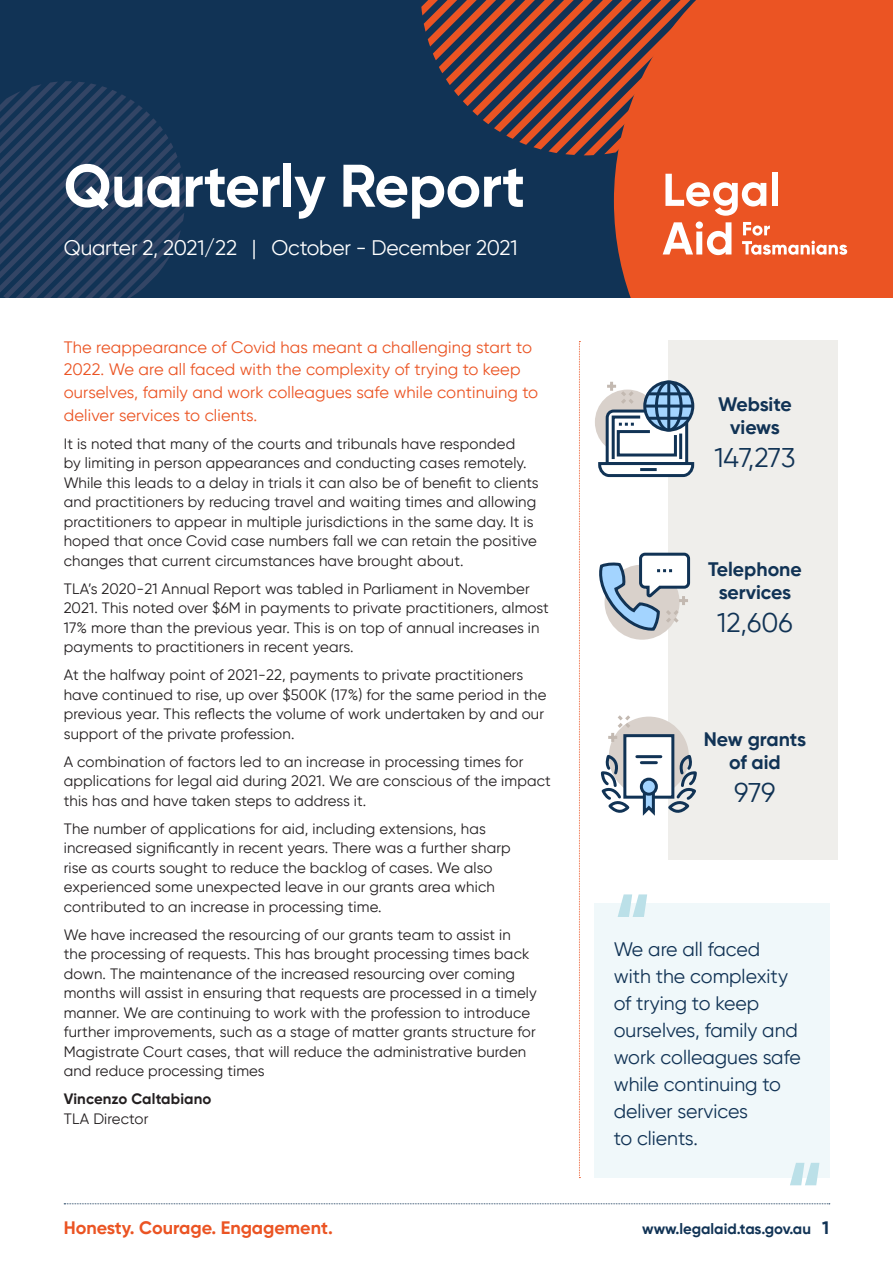
<style>
.page{position:relative;width:893px;height:1263px;background:#fff}
.page>*{position:absolute;margin:0;border:0;box-sizing:border-box;transform-origin:0 0}
.t1{font:700 60px "Gilroy";letter-spacing:-.01em;color:#fff}
.t2{font:27px "Gilroy";color:#135}
.t3{font:21px "Gilroy";letter-spacing:-.01em;color:#fff}
.t4{font:19.5px/27px "Gilroy";color:#135}
.t5{font:700 19.5px/23.4px "Gilroy";color:#135;text-align:center}
.t6{font:700 18px "Gilroy";color:#eb5423}
.Intro{font:16.5px/22.5px "Gilroy";letter-spacing:.01em;color:#eb5423}
.Body_Copy{font:15px/19.5px "Gilroy";letter-spacing:.01em;color:#231f20}
.Body_Copy-2{font:700 15px/19.5px "Gilroy";letter-spacing:.01em;color:#231f20}
.t7{font:700 15px "Gilroy";color:#135}
.s1{font-weight:400}
.s2{font-size:18px}
</style>
<div class="page">
<svg style="left:64px;top:1203px;width:766px;height:1px"></svg>
<div style="left:0;top:0;width:893px;height:298px;background:#135"></div>
<div style="left:614px;top:0;width:279px;height:298px;background:#eb5423"></div>
<svg style="left:421px;top:0;width:327px;height:155px;fill:#eb5423"></svg>
<svg style="left:0;top:81px;width:185px;height:217px"></svg>
<div style="left:772px;top:172px;width:6px;height:34px;background:#fff"></div>
<svg style="left:663px;top:174px;width:184px;height:81px;background:#ef7d58"></svg>
<div style="left:668px;top:340px;width:170px;height:519px;background:#efeeeb"></div>
<div style="left:594px;top:903px;width:235px;height:275px;background:#f0f8fa"></div>
<svg style="left:790px;top:1163px;width:29px;height:22px"></svg>
<svg style="left:618px;top:894px;width:29px;height:23px"></svg>
<svg style="left:579px;top:341px;width:1px;height:837px"></svg>
<div style="left:605px;top:565px;width:75px;height:75px;background:#d9d1cb;border-radius:50%"></div>
<svg style="left:599px;top:552px;width:92px;height:80px"></svg>
<svg style="left:597px;top:380px;width:98px;height:98px"></svg>
<div style="left:609px;top:717px;width:80px;height:80px;background:#d9d1cb;border-radius:50%"></div>
<div style="left:623px;top:734px;width:51px;height:65px;background:#fff;border:3px solid #135"></div>
<svg style="left:600px;top:752px;width:97px;height:64px"></svg>
<div style="left:641px;top:779px;width:15px;height:15px;background:#a3d4ff;border-radius:50%"></div>
<div style="left:640px;top:778px;width:18px;height:18px;border:3px solid #135;border-radius:50%"></div>
<hr style="left:637px;top:755px;width:24px;height:3px;background:#135">
<hr style="left:641px;top:761px;width:15px;height:3px;background:#135">
<svg style="left:608px;top:715px;width:25px;height:30px"></svg>
<p class="t1" style="left:64px;top:148px;width:463px">Quarterly Report</p>
<p class="t3" style="left:64px;top:235px;width:455px">Quarter 2, 2021/22 | October - December 2021</p>
<p class="Intro" style="left:64px;top:336px;width:476px">The reappearance of Covid has meant a challenging start to 2022. We are all faced with the complexity of trying to keep ourselves, family and work colleagues safe while continuing to deliver services to clients.</p>
<p class="Body_Copy" style="left:64px;top:433px;width:476px">It is noted that many of the courts and tribunals have responded<br>by limiting in person appearances and conducting cases remotely.<br>While this leads to a delay in trials it can also be of benefit to clients and practitioners by reducing travel and waiting times and allowing practitioners to appear in multiple jurisdictions in the same day. It is hoped that once Covid case numbers fall we can retain the positive changes that current circumstances have brought about.</p>
<p class="Body_Copy" style="left:64px;top:578px;width:487px">TLA’s 2020-21 Annual Report was tabled in Parliament in November 2021. This noted over $6M in payments to private practitioners, almost 17% more than the previous year. This is on top of annual increases in payments to practitioners in recent years.</p>
<p class="Body_Copy" style="left:64px;top:665px;width:484px">At the halfway point of 2021-22, payments to private practitioners have continued to rise, up over $500K (17%) for the same period in the previous year. This reflects the volume of work undertaken by and our support of the private profession.</p>
<p class="Body_Copy" style="left:64px;top:751px;width:488px">A combination of factors led to an increase in processing times for applications for legal aid during 2021. We are conscious of the impact this has and have taken steps to address it.</p>
<p class="Body_Copy" style="left:64px;top:818px;width:448px">The number of applications for aid, including extensions, has increased significantly in recent years. There was a further sharp rise as courts sought to reduce the backlog of cases. We also experienced some unexpected leave in our grants area which contributed to an increase in processing time.</p>
<p class="Body_Copy" style="left:64px;top:924px;width:475px">We have increased the resourcing of our grants team to assist in the processing of requests. This has brought processing times back down. The maintenance of the increased resourcing over coming months will assist in ensuring that requests are processed in a timely manner. We are continuing to work with the profession to introduce further improvements, such as a stage of matter grants structure for Magistrate Court cases, that will reduce the administrative burden and reduce processing times</p>
<p class="Body_Copy-2" style="left:64px;top:1089px;width:149px">Vincenzo Caltabiano<br><span class="s1">TLA Director</span></p>
<p class="t5" style="left:718px;top:392px;width:75px">Website views</p>
<p class="t2" style="left:714px;top:441px;width:83px">147,273</p>
<p class="t5" style="left:708px;top:557px;width:95px">Telephone services</p>
<p class="t2" style="left:717px;top:606px;width:77px">12,606</p>
<p class="t5" style="left:704px;top:727px;width:104px">New grants of aid</p>
<p class="t2" style="left:734px;top:776px;width:43px">979</p>
<p class="t4" style="left:614px;top:936px;width:189px">We are all faced with the complexity of trying to keep ourselves, family and work colleagues safe while continuing to deliver services<br>to clients.</p>
<p class="t6" style="left:64px;top:1217px;width:271px">Honesty. Courage. Engagement.</p>
<p class="t7" style="left:642px;top:1220px;width:189px">www.legalaid.tas.gov.au <span class="s2">1</span></p>
</div>
